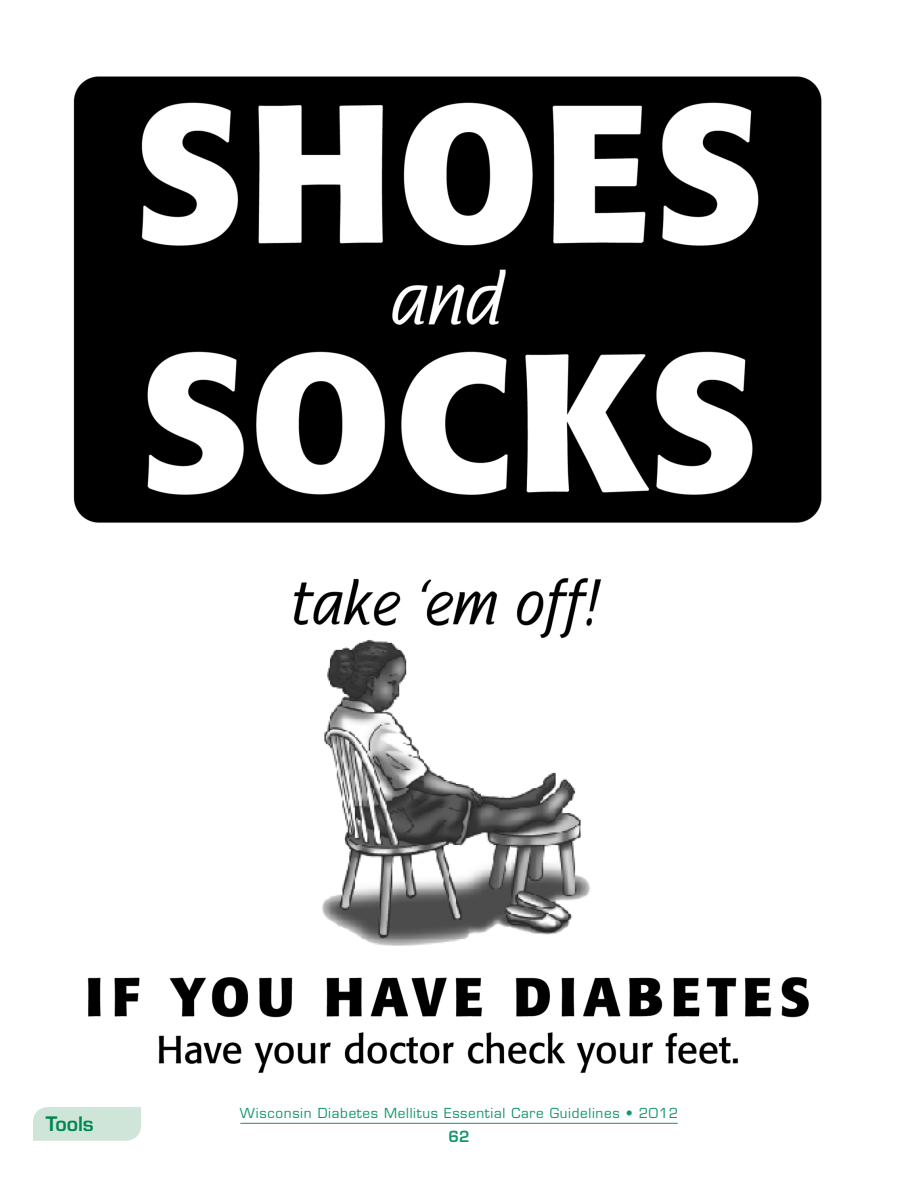
<style>
.page{position:relative;width:918px;height:1188px;background:#fff}
.page>*{position:absolute;margin:0;border:0;box-sizing:border-box;transform-origin:0 0}
.t1{font:600 19.5px "Eurostile";letter-spacing:-.005em;color:#008751}
.t2{font:600 15px "Eurostile";color:#13976c}
.t3{font:13.5px "Eurostile";letter-spacing:.05em;color:#13976c}
</style>
<div class="page">
<div style="left:33px;top:1107px;width:108px;height:34px;background:#d0e5da"></div>
<hr style="left:240px;top:1123px;width:438px;height:1px;background:#13976c">
<img style="left:73px;top:76px;width:749px;height:997px">
<h1 class="t1" style="left:46px;top:1112px;width:49px">Tools</h1>
<p class="t3" style="left:240px;top:1105px;width:440px">Wisconsin Diabetes Mellitus Essential Care Guidelines • 2012</p>
<p class="t2" style="left:448px;top:1128px;width:23px">62</p>
</div>
